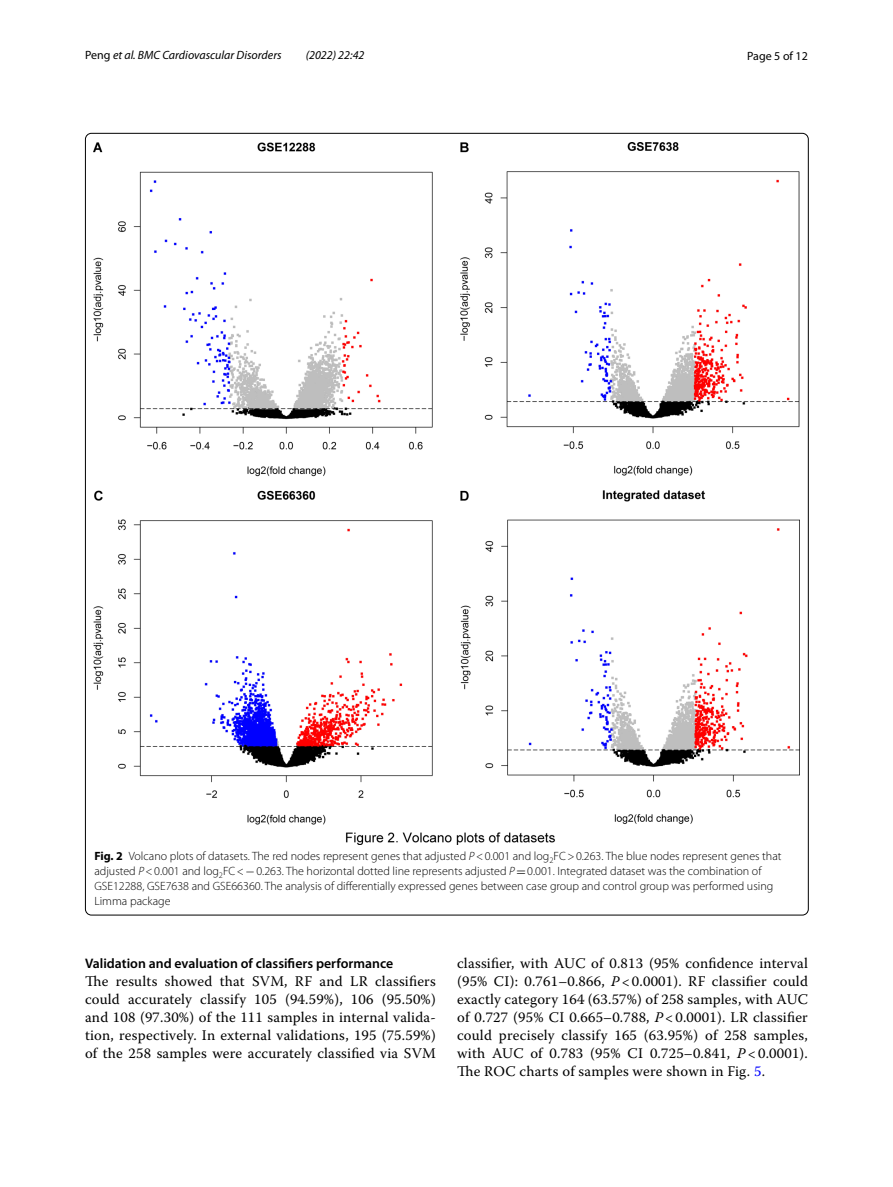
<style>
.page{position:relative;width:893px;height:1187px;background:#fff}
.page>*{position:absolute;margin:0;border:0;box-sizing:border-box;transform-origin:0 0}
.t1{font:14.7px/18px "Warnock Pro";letter-spacing:.015em;color:#000;text-align:justify}
.t2{font:600 13.8px "Myriad Pro";color:#000}
.t3{font:300 12px/15px "Myriad Pro";color:#000}
.t4{font:italic 12px "Myriad Pro";color:#000}
.t5{font:12px "Myriad Pro";color:#000}
.s1{font-style:normal}
.s2{font-weight:700}
.s3{font-style:italic}
.s4{font-family:"MTSY";font-weight:400}
.s5{color:#00f}
</style>
<div class="page">
<img style="left:94px;top:142px;width:706px;height:702px">
<p class="t4" style="left:85px;top:48px;width:198px"><span class="s1">Peng</span> et al. BMC Cardiovascular Disorders</p>
<p class="t4" style="left:306px;top:48px;width:60px">(2022) 22:42</p>
<p class="t5" style="left:747px;top:48px;width:62px">Page 5 of 12</p>
<p class="t3" style="left:94px;top:848px;width:689px"><span class="s2">Fig. 2</span> Volcano plots of datasets. The red nodes represent genes that adjusted <span class="s3">P</span>&lt;0.001 and log<sub>2</sub>FC&gt;0.263. The blue nodes represent genes that adjusted <span class="s3">P</span>&lt;0.001 and log<sub>2</sub>FC&lt;<span class="s4">−</span>0.263. The horizontal dotted line represents adjusted <span class="s3">P</span><span class="s4">=</span>0.001. Integrated dataset was the combination of GSE12288, GSE7638 and GSE66360. The analysis of differentially expressed genes between case group and control group was performed using Limma package</p>
<p class="t2" style="left:85px;top:954px;width:310px">Validation and evaluation of classifiers performance</p>
<p class="t1" style="left:85px;top:971px;width:352px">The results showed that SVM, RF and LR classifiers could accurately classify 105 (94.59%), 106 (95.50%) and 108 (97.30%) of the 111 samples in internal valida&shy;tion, respectively. In external validations, 195 (75.59%) of the 258 samples were accurately classified via SVM</p>
<p class="t1" style="left:457px;top:954px;width:352px">classifier, with AUC of 0.813 (95% confidence interval (95% CI): 0.761–0.866, <span class="s3">P</span> &lt; 0.0001). RF classifier could exactly category 164 (63.57%) of 258 samples, with AUC of 0.727 (95% CI 0.665–0.788, <span class="s3">P</span> &lt; 0.0001). LR classifier could precisely classify 165 (63.95%) of 258 samples, with AUC of 0.783 (95% CI 0.725–0.841, <span class="s3">P</span> &lt; 0.0001).<br>The ROC charts of samples were shown in Fig. <span class="s5">5</span>.</p>
</div>
